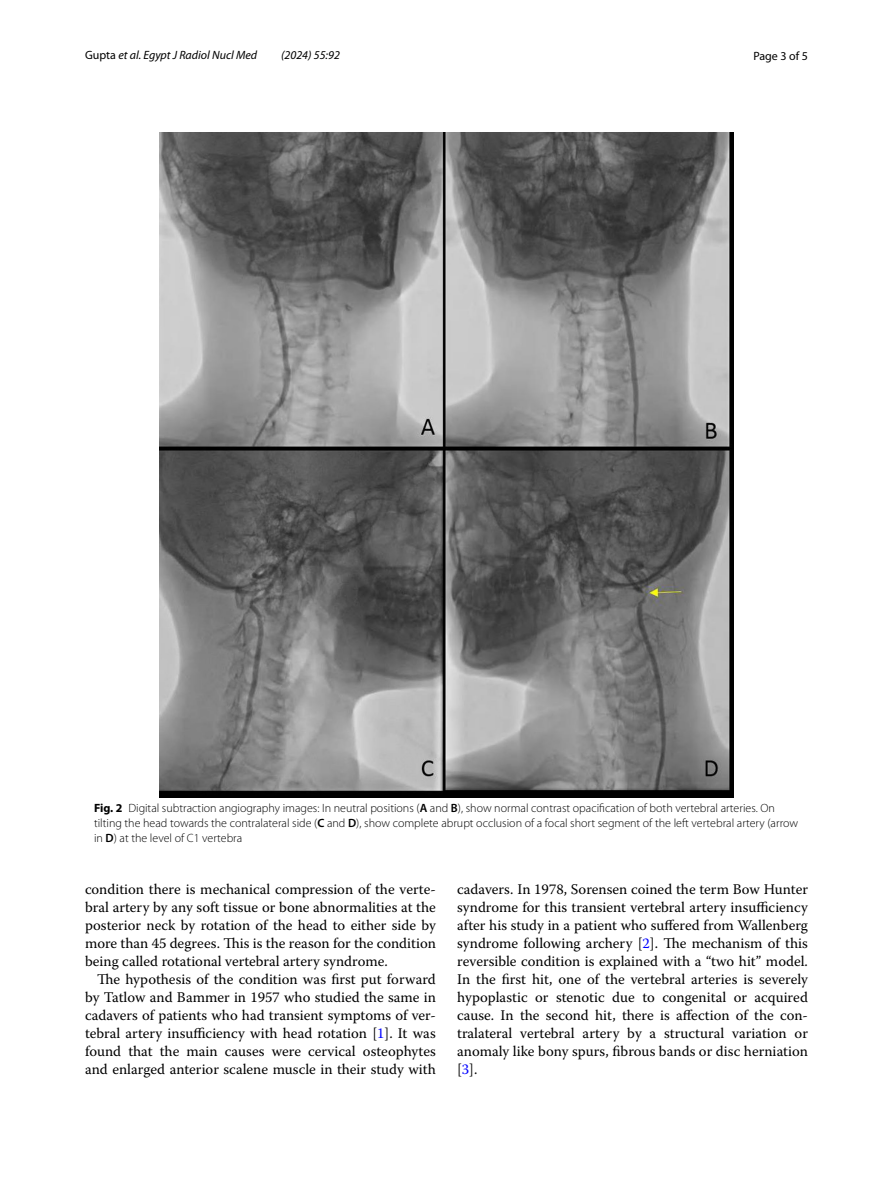
<style>
.page{position:relative;width:893px;height:1187px;background:#fff}
.page>*{position:absolute;margin:0;border:0;box-sizing:border-box;transform-origin:0 0}
.t1{font:14.7px/18px "Warnock Pro";color:#000;text-align:justify}
.t2{font:300 12px/15px "Myriad Pro";color:#000}
.t3{font:italic 12px "Myriad Pro";color:#000}
.t4{font:12px "Myriad Pro";color:#000}
.s1{font-style:normal}
.s2{font-weight:700}
.s3{font-weight:600}
.s4{color:#00f}
</style>
<div class="page">
<img style="left:160px;top:133px;width:573px;height:664px">
<p class="t3" style="left:85px;top:48px;width:174px"><span class="s1">Gupta</span> et al. Egypt J Radiol Nucl Med</p>
<p class="t3" style="left:281px;top:48px;width:60px">(2024) 55:92</p>
<p class="t4" style="left:753px;top:48px;width:56px">Page 3 of 5</p>
<p class="t2" style="left:94px;top:801px;width:705px"><span class="s2">Fig. 2</span> Digital subtraction angiography images: In neutral positions (<span class="s3">A</span> and <span class="s3">B</span>), show normal contrast opacification of both vertebral arteries. On tilting the head towards the contralateral side (<span class="s3">C</span> and <span class="s3">D</span>), show complete abrupt occlusion of a focal short segment of the left vertebral artery (arrow in <span class="s3">D</span>) at the level of C1 vertebra</p>
<p class="t1" style="left:85px;top:879px;width:352px">condition there is mechanical compression of the verte&shy;bral artery by any soft tissue or bone abnormalities at the posterior neck by rotation of the head to either side by more than 45 degrees. This is the reason for the condition being called rotational vertebral artery syndrome.</p>
<p class="t1" style="left:85px;top:969px;width:352px;text-indent:12px">The hypothesis of the condition was first put forward by Tatlow and Bammer in 1957 who studied the same in cadavers of patients who had transient symptoms of ver&shy;tebral artery insufficiency with head rotation [<span class="s4">1</span>]. It was found that the main causes were cervical osteophytes and enlarged anterior scalene muscle in their study with</p>
<p class="t1" style="left:457px;top:879px;width:352px">cadavers. In 1978, Sorensen coined the term Bow Hunter syndrome for this transient vertebral artery insufficiency after his study in a patient who suffered from Wallenberg syndrome following archery [<span class="s4">2</span>]. The mechanism of this reversible condition is explained with a “two hit” model.<br>In the first hit, one of the vertebral arteries is severely hypoplastic or stenotic due to congenital or acquired cause. In the second hit, there is affection of the con&shy;tralateral vertebral artery by a structural variation or anomaly like bony spurs, fibrous bands or disc herniation [<span class="s4">3</span>].</p>
</div>
